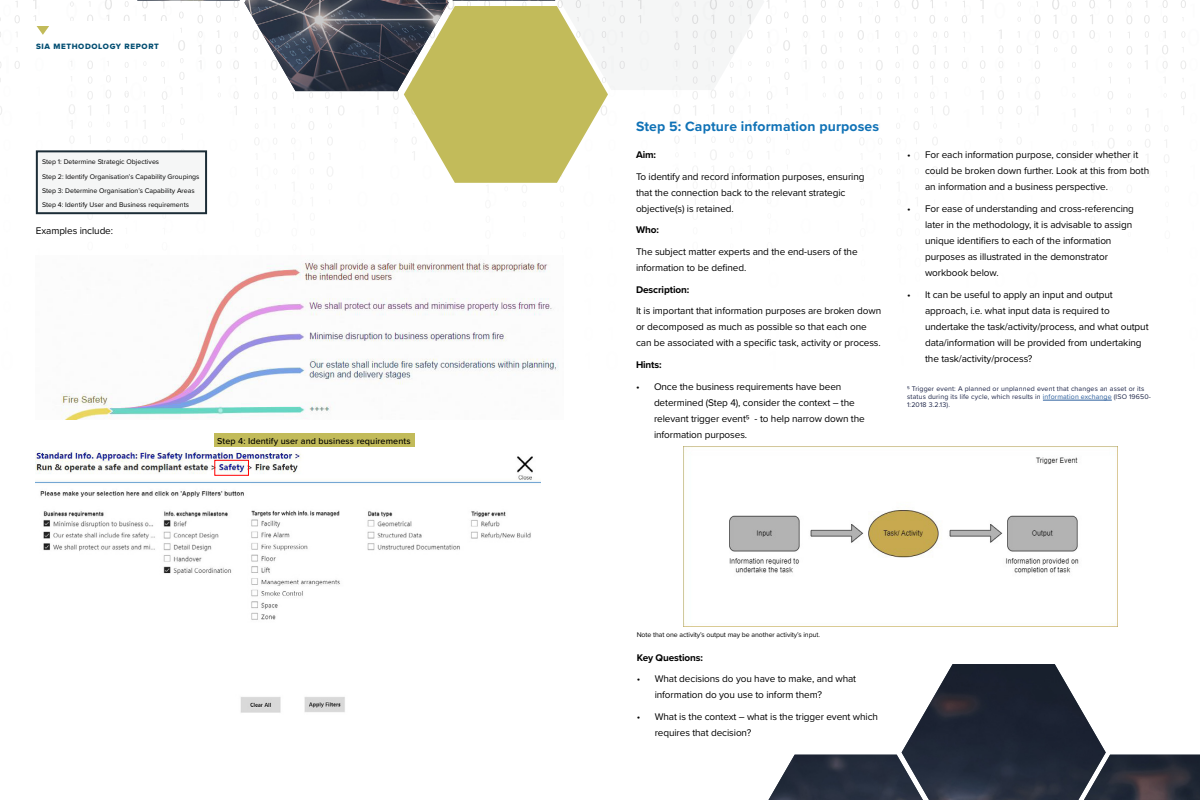
<style>
.page{position:relative;width:1200px;height:800px;background:#fff}
.page>*{position:absolute;margin:0;border:0;box-sizing:border-box;transform-origin:0 0}
.t1{font:700 14px "Proxima Nova";letter-spacing:.01em;color:#1072b6}
.t2{font:10px/16px "Proxima Nova";letter-spacing:-.01em;color:#000}
.t3{font:700 10px "Proxima Nova";letter-spacing:-.01em;color:#000}
.t4{font:500 9px "Proxima Nova";letter-spacing:.01em;color:#000}
.t5{font:8px "Proxima Nova Extrabld";letter-spacing:.08em;color:#004d71}
.t6{font:7px/14.1px "Proxima Nova";color:#000}
.t7{font:7px/8.4px "Proxima Nova";letter-spacing:.02em;color:#1c2447}
.s1{color:#275b9b}
</style>
<div class="page">
<svg style="left:35px;top:192px;width:1px;height:14px"></svg>
<svg style="left:70px;top:2px;width:4px;height:19px"></svg>
<svg style="left:87px;top:0;width:25px;height:127px"></svg>
<svg style="left:69px;top:104px;width:6px;height:25px"></svg>
<svg style="left:0;top:1px;width:20px;height:22px"></svg>
<svg style="left:0;top:32px;width:20px;height:50px"></svg>
<svg style="left:838px;top:0;width:6px;height:21px"></svg>
<svg style="left:839px;top:31px;width:4px;height:17px"></svg>
<svg style="left:838px;top:60px;width:6px;height:9px"></svg>
<svg style="left:839px;top:78px;width:5px;height:21px"></svg>
<svg style="left:821px;top:0;width:5px;height:8px"></svg>
<svg style="left:821px;top:15px;width:5px;height:8px"></svg>
<svg style="left:821px;top:45px;width:6px;height:9px"></svg>
<svg style="left:821px;top:61px;width:6px;height:7px"></svg>
<svg style="left:802px;top:0;width:6px;height:24px"></svg>
<svg style="left:803px;top:31px;width:5px;height:38px"></svg>
<svg style="left:1145px;top:124px;width:5px;height:8px"></svg>
<svg style="left:1145px;top:139px;width:5px;height:8px"></svg>
<svg style="left:1127px;top:154px;width:5px;height:9px"></svg>
<svg style="left:1126px;top:2px;width:6px;height:22px"></svg>
<svg style="left:1127px;top:46px;width:5px;height:9px"></svg>
<svg style="left:1108px;top:138px;width:7px;height:25px"></svg>
<svg style="left:1090px;top:154px;width:6px;height:9px"></svg>
<svg style="left:1072px;top:124px;width:5px;height:8px"></svg>
<svg style="left:1181px;top:0;width:5px;height:18px"></svg>
<svg style="left:1181px;top:31px;width:4px;height:21px"></svg>
<svg style="left:1180px;top:60px;width:6px;height:9px"></svg>
<svg style="left:1181px;top:78px;width:5px;height:21px"></svg>
<svg style="left:1162px;top:0;width:6px;height:23px"></svg>
<svg style="left:1162px;top:31px;width:6px;height:65px"></svg>
<svg style="left:1144px;top:15px;width:6px;height:9px"></svg>
<svg style="left:1145px;top:31px;width:4px;height:7px"></svg>
<svg style="left:1145px;top:45px;width:3px;height:24px"></svg>
<svg style="left:998px;top:30px;width:6px;height:70px"></svg>
<svg style="left:998px;top:106px;width:5px;height:17px"></svg>
<svg style="left:980px;top:60px;width:5px;height:9px"></svg>
<svg style="left:981px;top:90px;width:3px;height:10px"></svg>
<svg style="left:1107px;top:15px;width:6px;height:9px"></svg>
<svg style="left:1108px;top:46px;width:5px;height:7px"></svg>
<svg style="left:1108px;top:91px;width:5px;height:9px"></svg>
<svg style="left:1089px;top:0;width:6px;height:24px"></svg>
<svg style="left:1089px;top:30px;width:6px;height:9px"></svg>
<svg style="left:1052px;top:0;width:25px;height:24px"></svg>
<svg style="left:1053px;top:30px;width:24px;height:38px"></svg>
<svg style="left:1034px;top:1px;width:7px;height:23px"></svg>
<svg style="left:1016px;top:31px;width:24px;height:93px"></svg>
<svg style="left:980px;top:0;width:4px;height:9px"></svg>
<svg style="left:962px;top:1px;width:5px;height:22px"></svg>
<svg style="left:962px;top:32px;width:5px;height:37px"></svg>
<svg style="left:929px;top:0;width:6px;height:24px"></svg>
<svg style="left:875px;top:1px;width:5px;height:22px"></svg>
<svg style="left:930px;top:106px;width:7px;height:21px"></svg>
<svg style="left:932px;top:137px;width:6px;height:8px"></svg>
<svg style="left:932px;top:167px;width:6px;height:9px"></svg>
<svg style="left:912px;top:0;width:7px;height:9px"></svg>
<svg style="left:914px;top:121px;width:5px;height:9px"></svg>
<svg style="left:894px;top:0;width:6px;height:18px"></svg>
<svg style="left:895px;top:31px;width:24px;height:67px"></svg>
<svg style="left:896px;top:138px;width:4px;height:22px"></svg>
<svg style="left:858px;top:30px;width:20px;height:23px"></svg>
<svg style="left:859px;top:60px;width:24px;height:40px"></svg>
<svg style="left:859px;top:137px;width:23px;height:39px"></svg>
<svg style="left:930px;top:31px;width:19px;height:68px"></svg>
<svg style="left:943px;top:106px;width:6px;height:9px"></svg>
<div style="left:36px;top:150px;width:171px;height:64px;background:#f5f6f6;border:2px solid #1c2d37"></div>
<img style="left:60px;top:315px;width:499px;height:105px">
<img style="left:36px;top:451px;width:504px;height:262px">
<img style="left:684px;top:447px;width:432px;height:179px">
<hr style="left:1043px;top:400px;width:69px;height:1px;background:#275b9b">
<div style="left:26px;top:21px;width:147px;height:35px;background:#fff"></div>
<svg style="left:33px;top:0;width:16px;height:35px"></svg>
<img style="left:1106px;top:755px;width:94px;height:45px">
<svg style="left:768px;top:752px;width:134px;height:48px;background:#464d5a"></svg>
<img style="left:902px;top:664px;width:204px;height:136px">
<svg style="left:124px;top:0;width:666px;height:315px"></svg>
<div style="left:214px;top:460px;width:35px;height:16px;border:1px solid #f00"></div>
<div style="left:214px;top:434px;width:201px;height:13px;background:#c2bb5a"></div>
<p class="t5" style="left:36px;top:41px;width:124px">SIA METHODOLOGY REPORT</p>
<p class="t6" style="left:42px;top:155px;width:159px">Step 1: Determine Strategic Objectives<br>Step 2: Identify Organisation’s Capability Groupings Step 3: Determine Organisation’s Capability Areas Step 4: Identify User and Business requirements</p>
<p class="t2" style="left:36px;top:222px;width:79px">Examples include:</p>
<p class="t4" style="left:217px;top:434px;width:195px">Step 4: Identify user and business requirements</p>
<h1 class="t1" style="left:636px;top:116px;width:245px">Step 5: Capture information purposes</h1>
<p class="t3" style="left:636px;top:147px;width:22px">Aim:</p>
<p class="t2" style="left:636px;top:168px;width:230px">To identify and record information purposes, ensuring that the connection back to the relevant strategic objective(s) is retained.</p>
<p class="t3" style="left:636px;top:222px;width:24px">Who:</p>
<p class="t2" style="left:636px;top:243px;width:223px">The subject matter experts and the end-users of the information to be defined.</p>
<p class="t3" style="left:636px;top:282px;width:55px">Description:</p>
<p class="t2" style="left:636px;top:302px;width:247px">It is important that information purposes are broken down or decomposed as much as possible so that each one can be associated with a specific task, activity or process.</p>
<p class="t3" style="left:636px;top:357px;width:27px">Hints:</p>
<p class="t2" style="left:654px;top:378px;width:212px;text-indent:-18px">• Once the business requirements have been determined (Step 4), consider the context – the relevant trigger event5 - to help narrow down the information purposes.</p>
<p class="t2" style="left:925px;top:147px;width:226px;text-indent:-18px">• For each information purpose, consider whether it could be broken down further. Look at this from both an information and a business perspective.</p>
<p class="t2" style="left:925px;top:200px;width:210px;text-indent:-18px">• For ease of understanding and cross-referencing later in the methodology, it is advisable to assign unique identifiers to each of the information purposes as illustrated in the demonstrator workbook below.</p>
<p class="t2" style="left:925px;top:286px;width:225px;text-indent:-18px">• It can be useful to apply an input and output approach, i.e. what input data is required to undertake the task/activity/process, and what output data/information will be provided from undertaking the task/activity/process?</p>
<p class="t7" style="left:907px;top:384px;width:245px">5 Trigger event: A planned or unplanned event that changes an asset or its status during its life cycle, which results in <span class="s1">information exchange</span> (ISO 19650-<br>1:2018 3.2.13).</p>
<p class="t6" style="left:637px;top:627px;width:185px">Note that one activity’s output may be another activity’s input.</p>
<p class="t3" style="left:637px;top:650px;width:68px">Key Questions:</p>
<p class="t2" style="left:655px;top:671px;width:203px;text-indent:-18px">• What decisions do you have to make, and what information do you use to inform them?</p>
<p class="t2" style="left:655px;top:708px;width:225px;text-indent:-18px">• What is the context – what is the trigger event which requires that decision?</p>
</div>
